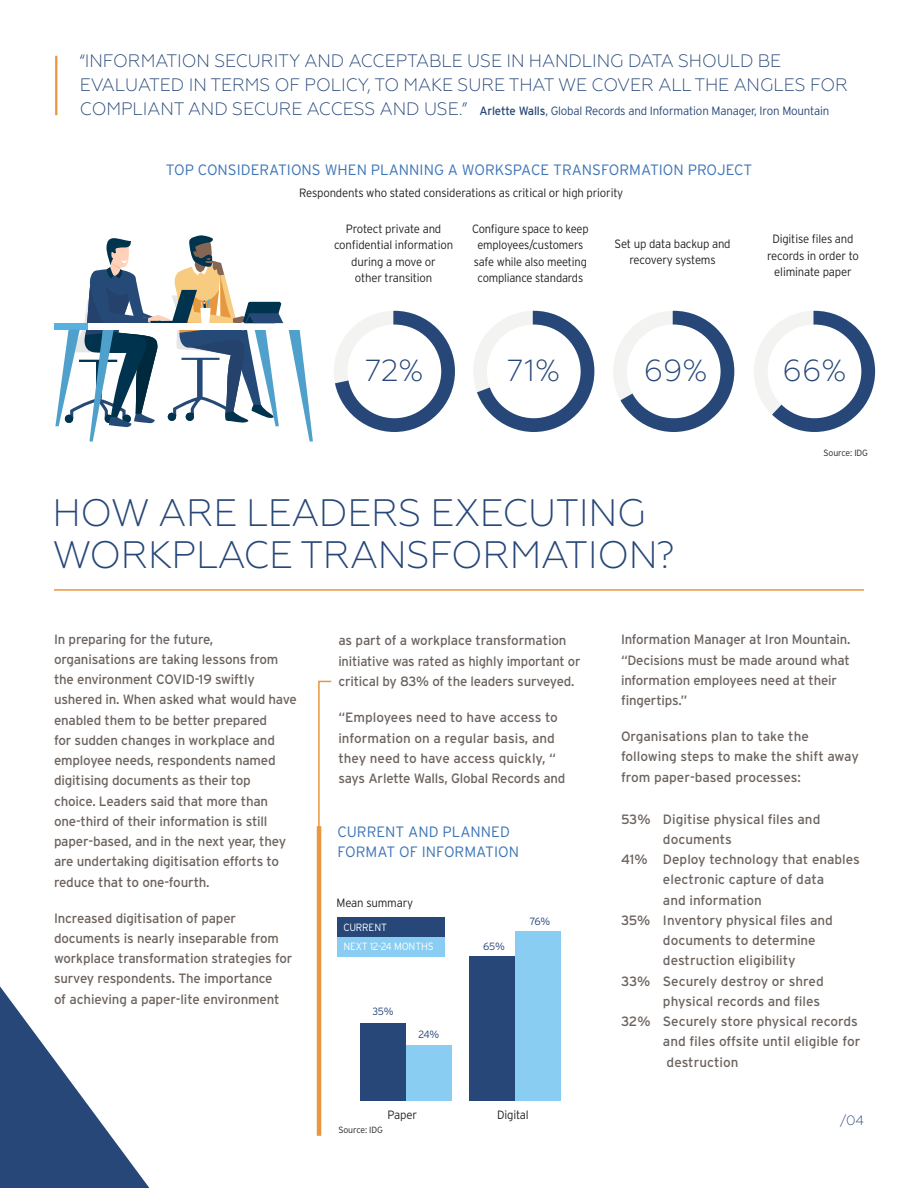
<style>
.page{position:relative;width:918px;height:1188px;background:#fff}
.page>*{position:absolute;margin:0;border:0;box-sizing:border-box;transform-origin:0 0}
.t1{font:300 38.25px/42px "Geometria";letter-spacing:-.01em;color:#264778}
.t2{font:300 30.45px "Geometria";color:#264778}
.t3{font:300 18px/24px "Geometria";letter-spacing:-.005em;color:#264778}
.t4{font:300 15px/19.5px "Interstate";color:#3d75b6}
.t5{font:13.5px/20.2px "Interstate";letter-spacing:-.015em;color:#6c635e}
.t6{font:300 13.5px "Geometria";color:#264778}
.t7{font:300 12px/16.5px "Interstate";letter-spacing:-.015em;color:#231f20;text-align:center;scale:.95 1}
.t8{font:300 12px/16.5px "Interstate";letter-spacing:-.015em;color:#231f20;text-align:center;scale:.93 1}
.t9{font:300 12px "Interstate";letter-spacing:-.015em;color:#264778;scale:.96 1}
.t10{font:300 10.5px "Interstate";letter-spacing:-.015em;color:#fff;scale:.95 1}
.t11{font:300 10.5px "Interstate";letter-spacing:-.06em;color:#264778}
.t12{font:300 9px "Interstate";letter-spacing:-.01em;color:#231f20}
.s1{font-weight:400}
</style>
<div class="page">
<hr style="left:54px;top:589px;width:810px;height:2px;background:#e7973e">
<svg style="left:334px;top:311px;width:121px;height:121px"></svg>
<svg style="left:473px;top:311px;width:121px;height:121px"></svg>
<svg style="left:754px;top:311px;width:121px;height:121px"></svg>
<svg style="left:613px;top:311px;width:121px;height:121px"></svg>
<svg style="left:0;top:986px;width:149px;height:202px"></svg>
<div style="left:360px;top:1023px;width:46px;height:78px;background:#264778"></div>
<div style="left:406px;top:1045px;width:46px;height:56px;background:#89cdf2"></div>
<div style="left:469px;top:956px;width:46px;height:145px;background:#264778"></div>
<div style="left:515px;top:932px;width:46px;height:169px;background:#89cdf2"></div>
<div style="left:338px;top:917px;width:107px;height:20px;background:#264778"></div>
<div style="left:338px;top:937px;width:107px;height:20px;background:#89cdf2"></div>
<svg style="left:318px;top:680px;width:14px;height:414px"></svg>
<hr style="left:317px;top:826px;width:4px;height:310px;background:#e7973e">
<hr style="left:55px;top:56px;width:2px;height:59px;background:#e7973e">
<div style="left:54px;top:323px;width:227px;height:7px;background:#57b0e0"></div>
<svg style="left:55px;top:235px;width:258px;height:206px"></svg>
<p class="t3" style="left:80px;top:49px;width:770px">“INFORMATION SECURITY AND ACCEPTABLE USE IN HANDLING DATA SHOULD BE<br>EVALUATED IN TERMS OF POLICY, TO MAKE SURE THAT WE COVER ALL THE ANGLES FOR<br>COMPLIANT AND SECURE ACCESS AND USE.”</p>
<p class="t9" style="left:479px;top:104px;width:366px"><span class="s1">Arlette Walls</span>, Global Records and Information Manager, Iron Mountain</p>
<p class="t4" style="left:166px;top:160px;width:588px">TOP CONSIDERATIONS WHEN PLANNING A WORKSPACE TRANSFORMATION PROJECT</p>
<p class="t7" style="left:299px;top:184px;width:343px">Respondents who stated considerations as critical or high priority</p>
<p class="t7" style="left:334px;top:220px;width:127px">Protect private and confidential information during a move or<br>other transition</p>
<p class="t8" style="left:472px;top:220px;width:127px">Configure space to keep employees/customers safe while also meeting compliance standards</p>
<p class="t7" style="left:615px;top:235px;width:124px">Set up data backup and recovery systems</p>
<p class="t7" style="left:767px;top:231px;width:98px">Digitise files and records in order to eliminate paper</p>
<p class="t2" style="left:365px;top:353px;width:60px">72%</p>
<p class="t2" style="left:507px;top:353px;width:55px">71%</p>
<p class="t2" style="left:644px;top:353px;width:65px">69%</p>
<p class="t1" style="left:52px;top:492px;width:624px">HOW ARE LEADERS EXECUTING<br>WORKPLACE TRANSFORMATION?</p>
<p class="t2" style="left:783px;top:353px;width:65px">66%</p>
<p class="t12" style="left:824px;top:448px;width:46px">Source: IDG</p>
<p class="t5" style="left:54px;top:629px;width:245px">In preparing for the future, organisations are taking lessons from the environment COVID-19 swiftly ushered in. When asked what would have enabled them to be better prepared<br>for sudden changes in workplace and employee needs, respondents named digitising documents as their top<br>choice. Leaders said that more than one-third of their information is still paper-based, and in the next year, they are undertaking digitisation efforts to reduce that to one-fourth.</p>
<p class="t5" style="left:54px;top:908px;width:240px">Increased digitisation of paper documents is nearly inseparable from workplace transformation strategies for survey respondents. The importance<br>of achieving a paper-lite environment</p>
<p class="t5" style="left:338px;top:630px;width:244px">as part of a workplace transformation initiative was rated as highly important or critical by 83% of the leaders surveyed.</p>
<p class="t5" style="left:338px;top:707px;width:229px">“Employees need to have access to information on a regular basis, and they need to have access quickly, “ says Arlette Walls, Global Records and</p>
<p class="t4" style="left:338px;top:822px;width:183px">CURRENT AND PLANNED<br>FORMAT OF INFORMATION</p>
<p class="t7" style="left:337px;top:894px;width:82px">Mean summary</p>
<p class="t10" style="left:343px;top:921px;width:47px">CURRENT</p>
<p class="t10" style="left:343px;top:940px;width:97px">NEXT 12-24 MONTHS</p>
<p class="t11" style="left:373px;top:1005px;width:23px">35%</p>
<p class="t11" style="left:418px;top:1028px;width:22px">24%</p>
<p class="t7" style="left:388px;top:1107px;width:32px">Paper</p>
<p class="t12" style="left:338px;top:1125px;width:46px">Source: IDG</p>
<p class="t11" style="left:483px;top:940px;width:23px">65%</p>
<p class="t11" style="left:530px;top:916px;width:22px">76%</p>
<p class="t7" style="left:497px;top:1107px;width:35px">Digital</p>
<p class="t5" style="left:621px;top:630px;width:231px">Information Manager at Iron Mountain. “Decisions must be made around what information employees need at their fingertips.”</p>
<p class="t5" style="left:621px;top:726px;width:239px">Organisations plan to take the following steps to make the shift away from paper-based processes:</p>
<p class="t5" style="left:663px;top:809px;width:159px;text-indent:-42px">53% Digitise physical files and documents</p>
<p class="t5" style="left:663px;top:849px;width:198px;text-indent:-42px">41% Deploy technology that enables electronic capture of data<br>and information</p>
<p class="t5" style="left:663px;top:910px;width:171px;text-indent:-42px">35% Inventory physical files and documents to determine destruction eligibility</p>
<p class="t5" style="left:621px;top:971px;width:204px;text-align:right">33% Securely destroy or shred physical records and files</p>
<p class="t5" style="left:663px;top:1011px;width:199px;text-indent:-42px">32% Securely store physical records and files offsite until eligible for destruction</p>
<p class="t6" style="left:840px;top:1112px;width:26px">/04</p>
</div>
